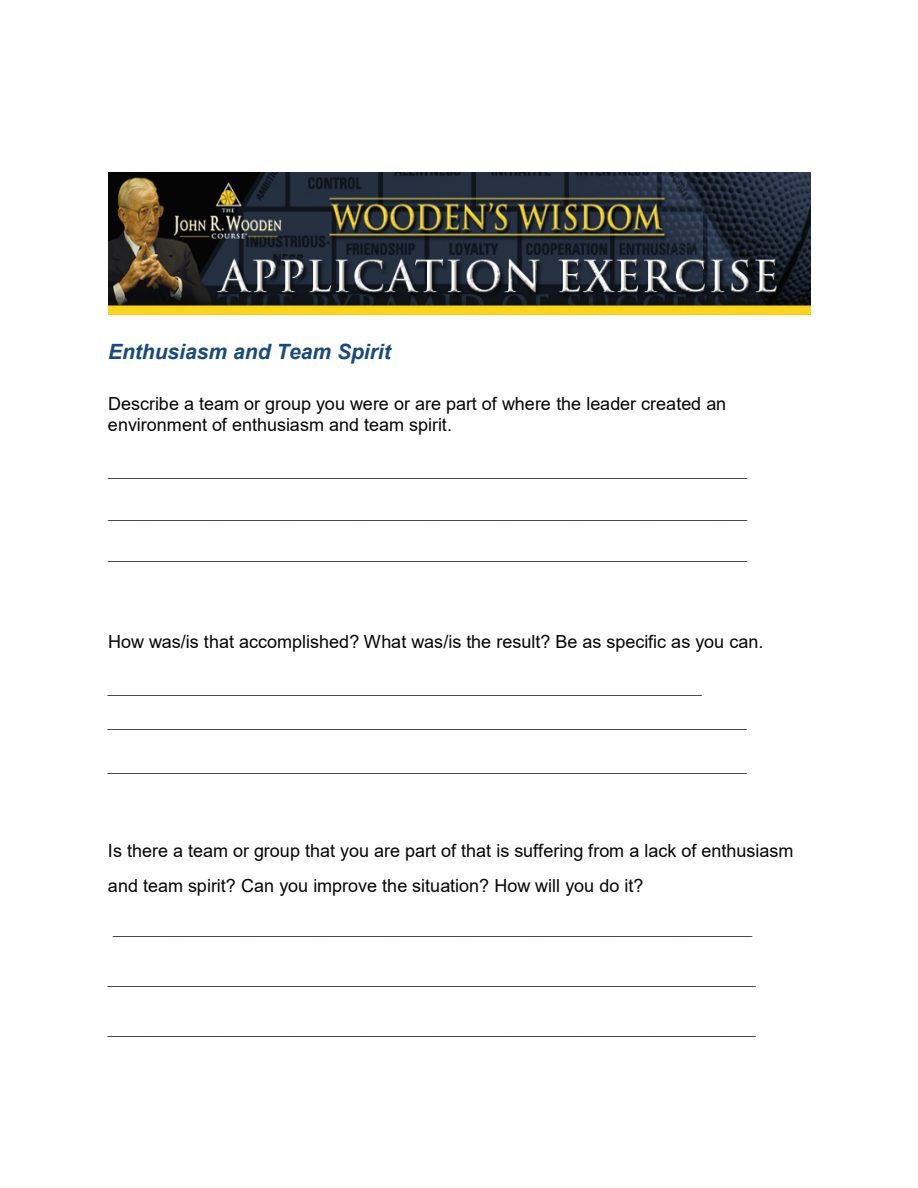
<style>
.page{position:relative;width:918px;height:1188px;background:#fff}
.page>*{position:absolute;margin:0;border:0;box-sizing:border-box;transform-origin:0 0}
.t1{font:italic 700 21.15px "Arial";color:#174a7e}
.t2{font:18px/34.5px "Times New Roman";color:#050504}
.t3{font:18px/20.7px "Arial";color:#050504}
</style>
<div class="page">
<img style="left:108px;top:173px;width:702px;height:141px">
<p class="t1" style="left:108px;top:338px;width:284px">Enthusiasm and Team Spirit</p>
<p class="t3" style="left:108px;top:393px;width:620px">Describe a team or group you were or are part of where the leader created an environment of enthusiasm and team spirit.</p>
<p class="t2" style="left:108px;top:452px;width:641px">_______________________________________________________________________</p>
<p class="t2" style="left:108px;top:493px;width:641px">_______________________________________________________________________</p>
<p class="t2" style="left:108px;top:534px;width:641px">_______________________________________________________________________</p>
<p class="t3" style="left:108px;top:632px;width:657px">How was/is that accomplished? What was/is the result? Be as specific as you can.</p>
<p class="t2" style="left:108px;top:668px;width:641px">__________________________________________________________________ _______________________________________________________________________</p>
<p class="t2" style="left:108px;top:746px;width:641px">_______________________________________________________________________</p>
<p class="t3" style="left:108px;top:833px;width:687px;line-height:34.7px">Is there a team or group that you are part of that is suffering from a lack of enthusiasm and team spirit? Can you improve the situation? How will you do it?</p>
<p class="t2" style="left:113px;top:909px;width:641px">_______________________________________________________________________</p>
<p class="t2" style="left:108px;top:959px;width:649px">________________________________________________________________________</p>
<p class="t2" style="left:108px;top:1010px;width:649px">________________________________________________________________________</p>
</div>
